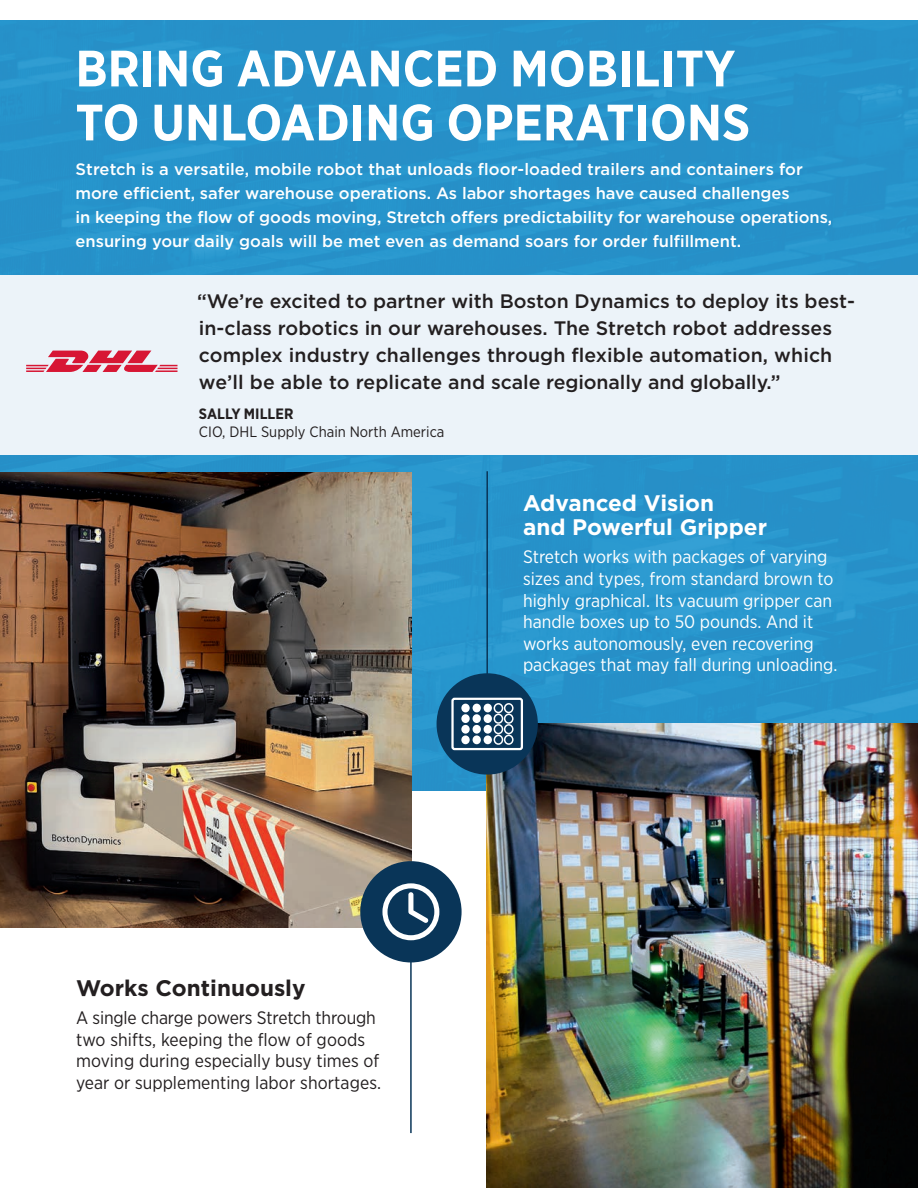
<style>
.page{position:relative;width:918px;height:1188px;background:#fff}
.page>*{position:absolute;margin:0;border:0;box-sizing:border-box;transform-origin:0 0}
.t1{font:700 51px/54px "Gotham Narrow";letter-spacing:.005em;color:#fff}
.t2{font:700 22.5px/24px "Gotham";color:#fff}
.t3{font:700 22.5px "Gotham";color:#231f20}
.t4{font:500 19.5px/27px "Gotham";color:#231f20}
.t5{font:18px/21.6px "Gotham Narrow";color:#fff}
.t6{font:18px/21.6px "Gotham Narrow";color:#231f20}
.t7{font:500 16.5px/24px "Gotham";letter-spacing:-.005em;color:#fff}
.t8{font:15px "Gotham Narrow";color:#231f20}
.t9{font:700 15px "Gotham Narrow";color:#231f20}
</style>
<div class="page">
<img style="left:0;top:21px;width:918px;height:770px">
<img style="left:486px;top:724px;width:432px;height:464px">
<img style="left:0;top:473px;width:412px;height:454px">
<hr style="left:486px;top:471px;width:2px;height:301px;background:#093558">
<div style="left:437px;top:673px;width:101px;height:102px;background:#093558;border-radius:50%"></div>
<hr style="left:410px;top:909px;width:2px;height:224px;background:#093558">
<div style="left:360px;top:861px;width:102px;height:101px;background:#093558;border-radius:50%"></div>
<svg style="left:382px;top:883px;width:57px;height:57px"></svg>
<div style="left:0;top:275px;width:918px;height:180px;background:#ecf3f9"></div>
<div style="left:451px;top:698px;width:72px;height:52px;border:2px solid #fff;border-radius:2px"></div>
<div style="left:461px;top:704px;width:9px;height:8px;background:#fff;border-radius:50%"></div>
<div style="left:461px;top:714px;width:9px;height:9px;background:#fff;border-radius:50%"></div>
<div style="left:461px;top:725px;width:9px;height:9px;background:#fff;border-radius:50%"></div>
<svg style="left:461px;top:735px;width:9px;height:9px"></svg>
<div style="left:473px;top:704px;width:8px;height:8px;background:#fff;border-radius:50%"></div>
<div style="left:473px;top:714px;width:8px;height:9px;background:#fff;border-radius:50%"></div>
<div style="left:473px;top:725px;width:8px;height:9px;background:#fff;border-radius:50%"></div>
<div style="left:473px;top:735px;width:8px;height:9px;background:#fff;border-radius:50%"></div>
<div style="left:484px;top:704px;width:8px;height:8px;background:#fff;border-radius:50%"></div>
<div style="left:484px;top:714px;width:8px;height:9px;background:#fff;border-radius:50%"></div>
<div style="left:484px;top:725px;width:8px;height:9px;background:#fff;border-radius:50%"></div>
<div style="left:484px;top:735px;width:8px;height:9px;background:#fff;border-radius:50%"></div>
<svg style="left:493px;top:703px;width:21px;height:42px"></svg>
<svg style="left:26px;top:351px;width:151px;height:21px"></svg>
<h1 class="t1" style="left:76px;top:41px;width:676px">BRING ADVANCED MOBILITY<br>TO UNLOADING OPERATIONS</h1>
<p class="t7" style="left:76px;top:157px;width:758px">Stretch is a versatile, mobile robot that unloads floor-loaded trailers and containers for more efficient, safer warehouse operations. As labor shortages have caused challenges<br>in keeping the flow of goods moving, Stretch offers predictability for warehouse operations, ensuring your daily goals will be met even as demand soars for order fulfillment.</p>
<p class="t4" style="left:197px;top:288px;width:659px">“We’re excited to partner with Boston Dynamics to deploy its best&shy;in-class robotics in our warehouses. The Stretch robot addresses complex industry challenges through flexible automation, which we’ll be able to replicate and scale regionally and globally.”</p>
<p class="t9" style="left:199px;top:404px;width:96px">SALLY MILLER</p>
<p class="t8" style="left:199px;top:423px;width:247px">CIO, DHL Supply Chain North America</p>
<h2 class="t3" style="left:76px;top:973px;width:231px">Works Continuously</h2>
<p class="t6" style="left:76px;top:1007px;width:307px">A single charge powers Stretch through two shifts, keeping the flow of goods moving during especially busy times of year or supplementing labor shortages.</p>
<h2 class="t2" style="left:523px;top:491px;width:246px">Advanced Vision<br>and Powerful Gripper</h2>
<p class="t5" style="left:523px;top:546px;width:316px">Stretch works with packages of varying sizes and types, from standard brown to highly graphical. Its vacuum gripper can handle boxes up to 50 pounds. And it works autonomously, even recovering packages that may fall during unloading.</p>
</div>
